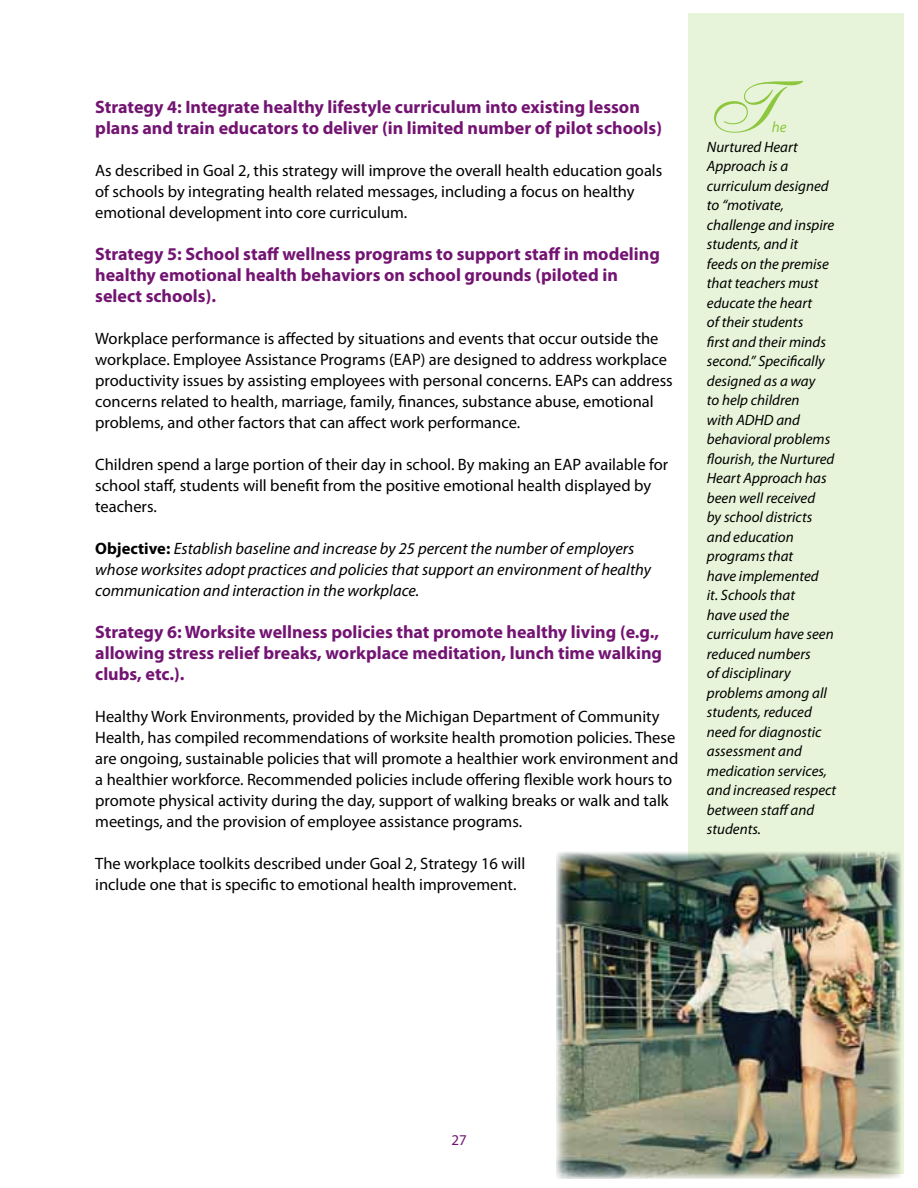
<style>
.page{position:relative;width:918px;height:1188px;background:#fff}
.page>*{position:absolute;margin:0;border:0;box-sizing:border-box;transform-origin:0 0}
.t1{font:72px "Shelley Allegro BT";color:#8dc63f}
.t2{font:700 18px/21px "Myriad Pro";color:#731472}
.t3{font:16.5px/21px "Myriad Pro";color:#000}
.t4{font:italic 16.5px/21px "Myriad Pro";color:#000}
.t5{font:italic 15px/19.5px "Myriad Pro";color:#000}
.t6{font:15px "Myriad Pro";color:#731472}
.t7{font:italic 15px "Myriad Pro";color:#8dc63f}
.s1{font-weight:700;font-style:normal}
</style>
<div class="page">
<div style="left:688px;top:14px;width:216px;height:1160px;background:#e8f4d9"></div>
<img style="left:556px;top:852px;width:345px;height:327px">
<p class="t2" style="left:95px;top:96px;width:568px">Strategy 4: Integrate healthy lifestyle curriculum into existing lesson plans and train educators to deliver (in limited number of pilot schools)</p>
<p class="t3" style="left:95px;top:160px;width:569px">As described in Goal 2, this strategy will improve the overall health education goals of schools by integrating health related messages, including a focus on healthy emotional development into core curriculum.</p>
<p class="t2" style="left:95px;top:243px;width:566px">Strategy 5: School staff wellness programs to support staff in modeling healthy emotional health behaviors on school grounds (piloted in select schools).</p>
<p class="t3" style="left:95px;top:328px;width:579px">Workplace performance is affected by situations and events that occur outside the workplace. Employee Assistance Programs (EAP) are designed to address workplace productivity issues by assisting employees with personal concerns. EAPs can address concerns related to health, marriage, family, finances, substance abuse, emotional problems, and other factors that can affect work performance.</p>
<p class="t3" style="left:95px;top:454px;width:574px">Children spend a large portion of their day in school. By making an EAP available for school staff, students will benefit from the positive emotional health displayed by teachers.</p>
<p class="t4" style="left:95px;top:538px;width:557px"><span class="s1">Objective:</span> Establish baseline and increase by 25 percent the number of employers whose worksites adopt practices and policies that support an environment of healthy communication and interaction in the workplace.</p>
<p class="t2" style="left:95px;top:621px;width:568px">Strategy 6: Worksite wellness policies that promote healthy living (e.g., allowing stress relief breaks, workplace meditation, lunch time walking clubs, etc.).</p>
<p class="t3" style="left:95px;top:706px;width:585px">Healthy Work Environments, provided by the Michigan Department of Community Health, has compiled recommendations of worksite health promotion policies. These are ongoing, sustainable policies that will promote a healthier work environment and a healthier workforce. Recommended policies include offering flexible work hours to promote physical activity during the day, support of walking breaks or walk and talk meetings, and the provision of employee assistance programs.</p>
<p class="t3" style="left:95px;top:853px;width:432px">The workplace toolkits described under Goal 2, Strategy 16 will include one that is specific to emotional health improvement.</p>
<h1 class="t1" style="left:707px;top:64px;width:67px">T</h1>
<p class="t7" style="left:772px;top:118px;width:16px">he</p>
<p class="t5" style="left:707px;top:137px;width:131px">Nurtured Heart<br>Approach is a curriculum designed to “motivate, challenge and inspire students, and it<br>feeds on the premise that teachers must educate the heart<br>of their students<br>first and their minds second.” Specifically designed as a way<br>to help children<br>with ADHD and behavioral problems flourish, the Nurtured<br>Heart Approach has been well received<br>by school districts and education programs that<br>have implemented<br>it. Schools that<br>have used the curriculum have seen reduced numbers<br>of disciplinary problems among all students, reduced need for diagnostic assessment and medication services, and increased respect between staff and students.</p>
<p class="t6" style="left:451px;top:1131px;width:17px">27</p>
</div>
